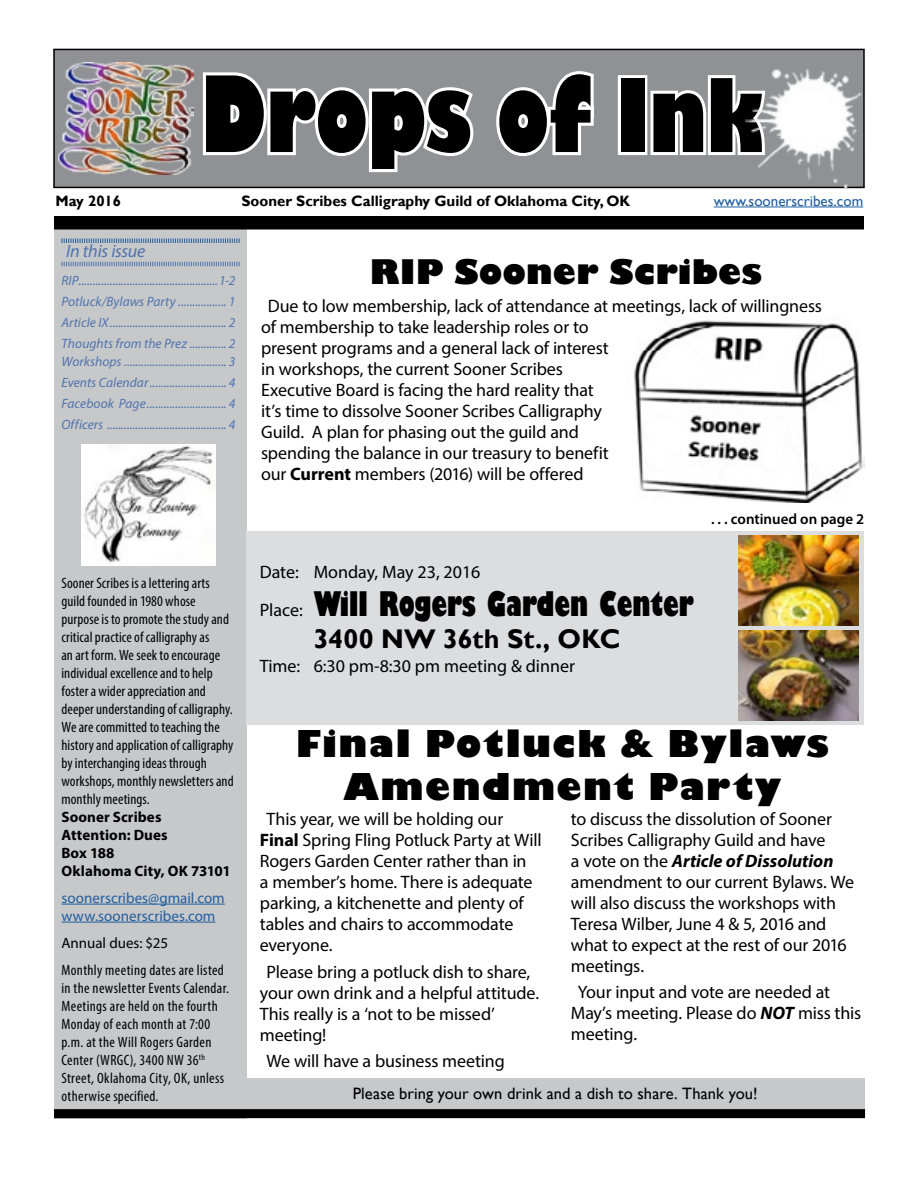
<style>
.page{position:relative;width:918px;height:1188px;background:#fff}
.page>*{position:absolute;margin:0;border:0;box-sizing:border-box;transform-origin:0 0}
.t1{font:800 102.75px "Gill Sans";letter-spacing:-.005em;color:#000;scale:.72 1}
.t2{font:800 36px/43.2px "Gill Sans";letter-spacing:.04em;color:#000;text-align:center}
.t3{font:800 condensed 33px "Gill Sans";color:#000}
.t4{font:800 33px "Gill Sans";letter-spacing:.01em;color:#000}
.t5{font:700 27px "Gill Sans";letter-spacing:.005em;color:#000}
.t6{font:18px/21px "Myriad Pro";letter-spacing:-.01em;color:#000}
.t7{font:italic 18px "Myriad Pro";letter-spacing:-.015em;color:#4f73ad}
.t8{font:16.5px "Gill Sans";letter-spacing:.005em;color:#000}
.t9{font:condensed 15px/18px "Myriad Pro";letter-spacing:.005em;color:#000}
.t10{font:condensed 15px/18px "Myriad Pro";letter-spacing:.025em;color:#000}
.t11{font:700 15px "Gill Sans";color:#000}
.t12{font:700 15px/18px "Myriad Pro";letter-spacing:.005em;color:#000}
.t13{font:15px/18px "Myriad Pro";color:#215e9e}
.t14{font:15px "Gill Sans";color:#215e9e}
.t15{font:600 15px "Myriad Pro";color:#000}
.t16{font:15px "Myriad Pro";color:#000}
.t17{font:italic 13.5px/21px "Myriad Pro";letter-spacing:.005em;color:#4f73ad;text-align:justify}
.s1{font-size:99.15px}
.s2{font-weight:700}
.s3{font-family:"Myriad Pro";font-weight:400;font-stretch:normal;font-size:18px}
.s4{font-weight:700;font-style:italic}
</style>
<div class="page">
<div style="left:246px;top:1078px;width:619px;height:36px;background:#c7c8ca"></div>
<div style="left:54px;top:216px;width:192px;height:902px;background:#c7c8ca"></div>
<div style="left:54px;top:49px;width:810px;height:138px;background:#8f9194"></div>
<div style="left:53px;top:49px;width:812px;height:139px;border:2px solid #000"></div>
<div style="left:54px;top:216px;width:810px;height:14px;background:#000"></div>
<hr style="left:714px;top:207px;width:149px;height:1px;background:#215e9e">
<img style="left:58px;top:63px;width:136px;height:112px">
<svg style="left:203px;top:72px;width:271px;height:101px"></svg>
<svg style="left:496px;top:71px;width:98px;height:85px"></svg>
<div style="left:618px;top:75px;width:29px;height:80px;border:6px solid #fff"></div>
<svg style="left:647px;top:75px;width:98px;height:80px"></svg>
<img style="left:745px;top:67px;width:119px;height:120px">
<div style="left:246px;top:531px;width:618px;height:194px;background:#dcddde"></div>
<img style="left:738px;top:535px;width:120px;height:90px">
<img style="left:738px;top:630px;width:120px;height:90px">
<svg style="left:61px;top:238px;width:179px;height:5px"></svg>
<svg style="left:61px;top:262px;width:179px;height:4px"></svg>
<hr style="left:62px;top:904px;width:163px;height:1px;background:#215e9e">
<hr style="left:62px;top:922px;width:153px;height:1px;background:#215e9e">
<img style="left:82px;top:444px;width:133px;height:121px">
<img style="left:634px;top:320px;width:230px;height:182px">
<div style="left:54px;top:1109px;width:811px;height:9px;background:#000"></div>
<h1 class="t1" style="left:201px;top:50px;width:782px">Drops of <span class="s1">Ink</span></h1>
<p class="t11" style="left:56px;top:192px;width:67px">May 2016</p>
<p class="t11" style="left:242px;top:192px;width:390px">Sooner Scribes Calligraphy Guild of Oklahoma City, OK</p>
<p class="t14" style="left:714px;top:192px;width:151px">www.soonerscribes.com</p>
<p class="t7" style="left:66px;top:239px;width:81px">In this issue</p>
<p class="t17" style="left:61px;top:270px;width:176px">RIP.................................................1-2<br>Potluck/Bylaws Party ................. 1<br>Article IX......................................... 2<br>Thoughts from the Prez ............. 2</p>
<p class="t17" style="left:61px;top:351px;width:176px">Workshops .................................... 3<br>Events Calendar........................... 4<br>Facebook Page............................ 4<br>Officers .......................................... 4</p>
<p class="t9" style="left:62px;top:573px;width:174px">Sooner Scribes is a lettering arts guild founded in 1980 whose purpose is to promote the study and critical practice of calligraphy as<br>an art form. We seek to encourage individual excellence and to help foster a wider appreciation and deeper understanding of calligraphy.<br>We are committed to teaching the history and application of calligraphy by interchanging ideas through workshops, monthly newsletters and monthly meetings.</p>
<p class="t12" style="left:62px;top:807px;width:171px">Sooner Scribes<br>Attention: Dues<br>Box 188<br>Oklahoma City, OK 73101</p>
<p class="t13" style="left:62px;top:888px;width:165px">soonerscribes@gmail.com www.soonerscribes.com</p>
<p class="t16" style="left:62px;top:933px;width:108px">Annual dues: $25</p>
<p class="t10" style="left:62px;top:960px;width:169px">Monthly meeting dates are listed in the newsletter Events Calendar.<br>Meetings are held on the fourth<br>Monday of each month at 7:00 p.m. at the Will Rogers Garden<br>Center (WRGC), 3400 NW 36<sup>th<br></sup>Street, Oklahoma City, OK, unless otherwise specified.</p>
<h3 class="t4" style="left:370px;top:251px;width:394px">RIP Sooner Scribes</h3>
<p class="t6" style="left:261px;top:295px;width:562px;text-indent:7px">Due to low membership, lack of attendance at meetings, lack of willingness of membership to take leadership roles or to<br>present programs and a general lack of interest<br>in workshops, the current Sooner Scribes<br>Executive Board is facing the hard reality that<br>it’s time to dissolve Sooner Scribes Calligraphy<br>Guild. A plan for phasing out the guild and<br>spending the balance in our treasury to benefit<br>our <span class="s2">Current</span> members (2016) will be offered</p>
<p class="t15" style="left:711px;top:510px;width:155px">. . . continued on page 2</p>
<p class="t6" style="left:260px;top:561px;width:222px">Date: Monday, May 23, 2016</p>
<h3 class="t3" style="left:260px;top:583px;width:436px"><span class="s3">Place:</span> Will Rogers Garden Center</h3>
<h3 class="t5" style="left:314px;top:623px;width:308px">3400 NW 36th St., OKC</h3>
<p class="t6" style="left:260px;top:655px;width:317px">Time: 6:30 pm-8:30 pm meeting &amp; dinner</p>
<h2 class="t2" style="left:296px;top:725px;width:535px">Final Potluck &amp; Bylaws<br>Amendment Party</h2>
<p class="t6" style="left:260px;top:809px;width:283px;text-indent:7px">This year, we will be holding our<br><span class="s2">Final</span> Spring Fling Potluck Party at Will<br>Rogers Garden Center rather than in<br>a member’s home. There is adequate parking, a kitchenette and plenty of tables and chairs to accommodate everyone.</p>
<p class="t6" style="left:260px;top:961px;width:281px;text-indent:7px">Please bring a potluck dish to share, your own drink and a helpful attitude.<br>This really is a ‘not to be missed’ meeting!</p>
<p class="t6" style="left:267px;top:1050px;width:240px">We will have a business meeting</p>
<p class="t6" style="left:571px;top:808px;width:285px">to discuss the dissolution of Sooner<br>Scribes Calligraphy Guild and have<br>a vote on the <span class="s4">Article of Dissolution </span>amendment to our current Bylaws. We will also discuss the workshops with<br>Teresa Wilber, June 4 &amp; 5, 2016 and what to expect at the rest of our 2016 meetings.</p>
<p class="t6" style="left:571px;top:981px;width:292px;text-indent:7px">Your input and vote are needed at<br>May’s meeting. Please do <span class="s4">NOT</span> miss this meeting.</p>
<p class="t8" style="left:353px;top:1084px;width:406px">Please bring your own drink and a dish to share. Thank you!</p>
</div>
